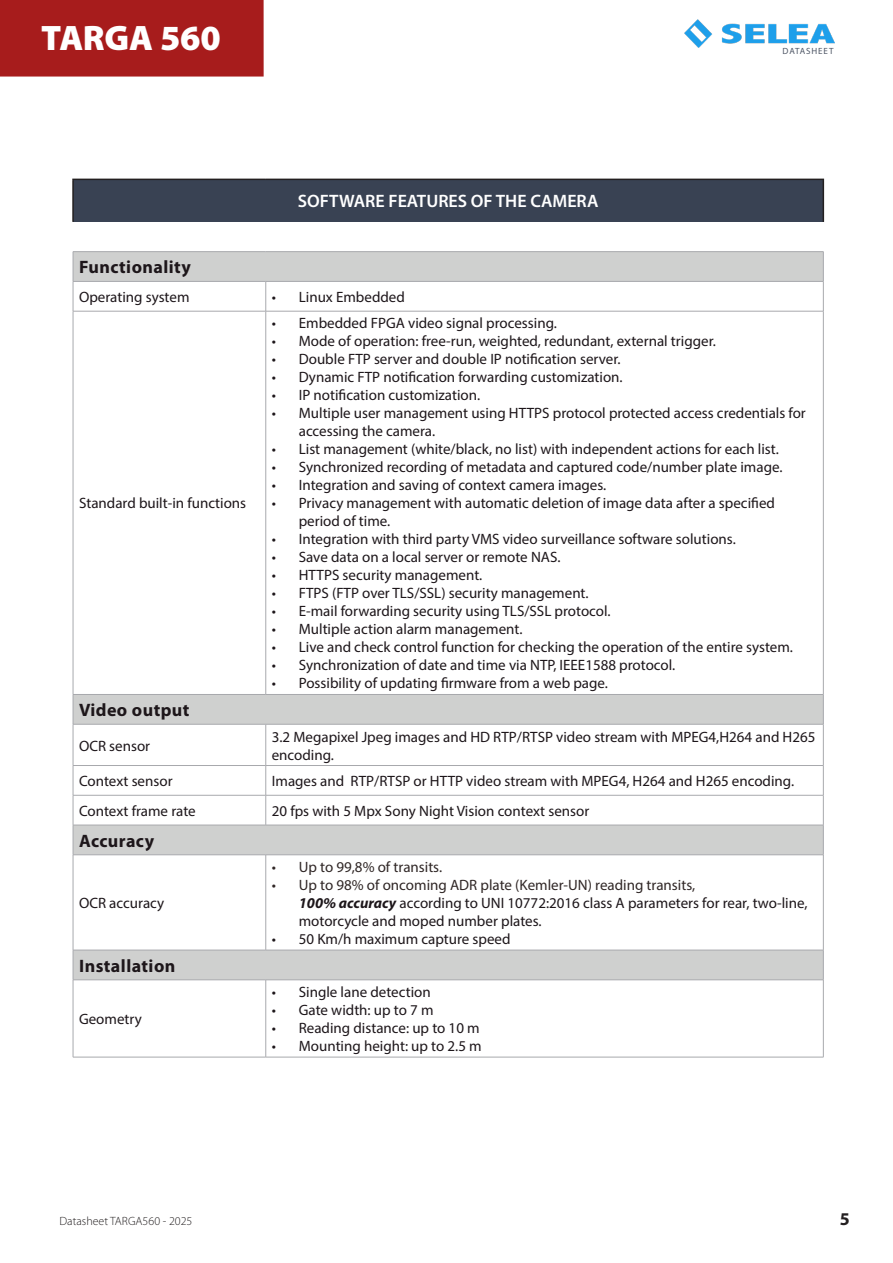
<style>
.page{position:relative;width:893px;height:1263px;background:#fff}
.page>*{position:absolute;margin:0;border:0;box-sizing:border-box;transform-origin:0 0}
.t1{font:900 35.55px "Myriad Pro";letter-spacing:-.01em;color:#fff}
.t2{font:700 18px "Myriad Pro";letter-spacing:.025em;color:#1d161a}
.t3{font:600 18px "Myriad Pro";color:#fff}
.t4{font:700 18px "Myriad Pro";color:#231f20}
.t5{font:15px/18px "Myriad Pro";color:#1d161a}
.t6{font:15px "Myriad Pro";color:#302726}
.t7{font:300 12px "Myriad Pro";color:#231f20}
.t8{font:9px "Myriad Pro";letter-spacing:.1em;color:#4f5766}
.s1{color:#302726}
.s2{font-weight:700;font-style:italic}
</style>
<div class="page">
<div style="left:73px;top:179px;width:750px;height:43px;background:#394253"></div>
<svg style="left:74px;top:252px;width:749px;height:727px"></svg>
<hr style="left:72px;top:179px;width:194px;height:1px;background:#231f20">
<hr style="left:72px;top:180px;width:2px;height:42px;background:#231f20">
<hr style="left:266px;top:179px;width:558px;height:1px;background:#231f20">
<hr style="left:823px;top:180px;width:1px;height:42px;background:#231f20">
<hr style="left:823px;top:825px;width:1px;height:30px;background:#a8a9ad">
<hr style="left:73px;top:281px;width:193px;height:1px;background:#a8a9ad">
<svg style="left:73px;top:252px;width:1px;height:59px"></svg>
<hr style="left:266px;top:281px;width:557px;height:1px;background:#a8a9ad">
<svg style="left:265px;top:282px;width:1px;height:29px"></svg>
<svg style="left:823px;top:252px;width:1px;height:59px"></svg>
<hr style="left:73px;top:311px;width:193px;height:1px;background:#a8a9ad">
<hr style="left:73px;top:311px;width:1px;height:383px;background:#a8a9ad">
<hr style="left:266px;top:311px;width:557px;height:1px;background:#a8a9ad">
<hr style="left:265px;top:311px;width:1px;height:383px;background:#a8a9ad">
<hr style="left:823px;top:311px;width:1px;height:383px;background:#a8a9ad">
<hr style="left:73px;top:694px;width:193px;height:1px;background:#a8a9ad">
<svg style="left:73px;top:695px;width:1px;height:29px"></svg>
<hr style="left:266px;top:694px;width:557px;height:1px;background:#a8a9ad">
<svg style="left:823px;top:695px;width:1px;height:29px"></svg>
<hr style="left:73px;top:724px;width:193px;height:1px;background:#a8a9ad">
<hr style="left:73px;top:724px;width:1px;height:41px;background:#a8a9ad">
<hr style="left:266px;top:724px;width:557px;height:1px;background:#a8a9ad">
<hr style="left:265px;top:724px;width:1px;height:41px;background:#a8a9ad">
<hr style="left:823px;top:724px;width:1px;height:41px;background:#a8a9ad">
<hr style="left:73px;top:765px;width:193px;height:1px;background:#a8a9ad">
<svg style="left:73px;top:766px;width:1px;height:29px"></svg>
<hr style="left:266px;top:765px;width:557px;height:1px;background:#a8a9ad">
<svg style="left:265px;top:766px;width:1px;height:29px"></svg>
<svg style="left:823px;top:766px;width:1px;height:29px"></svg>
<hr style="left:73px;top:795px;width:193px;height:1px;background:#a8a9ad">
<hr style="left:73px;top:795px;width:1px;height:30px;background:#a8a9ad">
<hr style="left:266px;top:795px;width:557px;height:1px;background:#a8a9ad">
<hr style="left:265px;top:795px;width:1px;height:30px;background:#a8a9ad">
<hr style="left:823px;top:795px;width:1px;height:30px;background:#a8a9ad">
<hr style="left:73px;top:825px;width:193px;height:1px;background:#a8a9ad">
<hr style="left:73px;top:825px;width:1px;height:30px;background:#a8a9ad">
<hr style="left:266px;top:825px;width:557px;height:1px;background:#a8a9ad">
<hr style="left:73px;top:854px;width:193px;height:1px;background:#a8a9ad">
<hr style="left:73px;top:855px;width:1px;height:95px;background:#a8a9ad">
<hr style="left:266px;top:854px;width:557px;height:1px;background:#a8a9ad">
<hr style="left:265px;top:855px;width:1px;height:95px;background:#a8a9ad">
<hr style="left:823px;top:855px;width:1px;height:95px;background:#a8a9ad">
<hr style="left:73px;top:950px;width:193px;height:1px;background:#a8a9ad">
<hr style="left:73px;top:950px;width:1px;height:30px;background:#a8a9ad">
<hr style="left:266px;top:950px;width:557px;height:1px;background:#a8a9ad">
<hr style="left:823px;top:950px;width:1px;height:30px;background:#a8a9ad">
<hr style="left:73px;top:979px;width:193px;height:1px;background:#a8a9ad">
<hr style="left:73px;top:980px;width:1px;height:77px;background:#a8a9ad">
<hr style="left:266px;top:979px;width:557px;height:1px;background:#a8a9ad">
<hr style="left:265px;top:980px;width:1px;height:77px;background:#a8a9ad">
<hr style="left:823px;top:980px;width:1px;height:77px;background:#a8a9ad">
<hr style="left:73px;top:1057px;width:193px;height:1px;background:#a8a9ad">
<hr style="left:266px;top:1057px;width:557px;height:1px;background:#a8a9ad">
<hr style="left:73px;top:251px;width:193px;height:1px;background:#a8a9ad">
<hr style="left:266px;top:251px;width:557px;height:1px;background:#a8a9ad">
<img style="left:685px;top:20px;width:149px;height:28px">
<div style="left:0;top:0;width:264px;height:77px;background:#a71c1c"></div>
<p class="t1" style="left:41px;top:18px;width:181px">TARGA 560</p>
<p class="t3" style="left:298px;top:190px;width:302px">SOFTWARE FEATURES OF THE CAMERA</p>
<p class="t2" style="left:79px;top:255px;width:113px">Functionality</p>
<p class="t5" style="left:79px;top:288px;width:112px">Operating system</p>
<p class="t5" style="left:272px;top:288px;width:135px">• Linux Embedded</p>
<p class="t8" style="left:783px;top:46px;width:52px">DATASHEET</p>
<p class="t5" style="left:79px;top:494px;width:169px">Standard built-in functions</p>
<p class="t5" style="left:272px;top:314px;width:287px">• Embedded FPGA video signal processing.</p>
<p class="t5" style="left:272px;top:332px;width:446px">• Mode of operation: free-run, weighted, redundant, external trigger.</p>
<p class="t5" style="left:272px;top:350px;width:350px">• Double FTP server and double IP notification server.</p>
<p class="t5" style="left:272px;top:368px;width:352px">• Dynamic FTP notification forwarding customization.</p>
<p class="t5" style="left:272px;top:386px;width:210px">• IP notification customization.</p>
<p class="t5" style="left:299px;top:404px;width:509px;text-indent:-27px">• Multiple user management using HTTPS protocol protected access credentials for accessing the camera.</p>
<p class="t5" style="left:272px;top:440px;width:509px">• List management (white/black, no list) with independent actions for each list.</p>
<p class="t5" style="left:272px;top:458px;width:512px">• Synchronized recording of metadata and captured code/number plate image.</p>
<p class="t5" style="left:272px;top:476px;width:336px">• Integration and saving of context camera images.</p>
<p class="t5" style="left:299px;top:494px;width:478px;text-indent:-27px">• Privacy management with automatic deletion of image data after a specified period of time.</p>
<p class="t5" style="left:272px;top:530px;width:465px">• Integration with third party VMS video surveillance software solutions.</p>
<p class="t5" style="left:272px;top:548px;width:290px">• Save data on a local server or remote NAS.</p>
<p class="t5" style="left:272px;top:566px;width:212px">• HTTPS security management.</p>
<p class="t5" style="left:272px;top:584px;width:318px">• FTPS (FTP over TLS/SSL) security management.</p>
<p class="t5" style="left:272px;top:602px;width:340px">• E-mail forwarding security using TLS/SSL protocol.</p>
<p class="t5" style="left:272px;top:620px;width:252px">• Multiple action alarm management.</p>
<p class="t5" style="left:272px;top:638px;width:523px">• Live and check control function for checking the operation of the entire system.</p>
<p class="t5" style="left:272px;top:656px;width:405px">• Synchronization of date and time via NTP, IEEE1588 protocol.</p>
<p class="t5" style="left:272px;top:674px;width:338px">• Possibility of updating firmware from a web page.</p>
<p class="t2" style="left:79px;top:698px;width:112px">Video output</p>
<p class="t5" style="left:79px;top:736px;width:73px">OCR sensor</p>
<p class="t5" style="left:272px;top:727px;width:545px">3.2 Megapixel Jpeg images and HD RTP/RTSP video stream with MPEG4,H264 and H265 encoding.</p>
<p class="t5" style="left:79px;top:772px;width:95px">Context sensor</p>
<p class="t5" style="left:272px;top:772px;width:524px">Images and RTP/RTSP or HTTP video stream with MPEG4, H264 and H265 encoding.</p>
<p class="t5" style="left:79px;top:801px;width:118px">Context frame rate</p>
<p class="t5" style="left:272px;top:801px;width:319px">20 fps with 5 Mpx Sony Night Vision context sensor</p>
<p class="t2" style="left:79px;top:829px;width:77px">Accuracy</p>
<p class="t5" style="left:79px;top:894px;width:87px">OCR accuracy</p>
<p class="t2" style="left:79px;top:954px;width:98px">Installation</p>
<p class="t5" style="left:79px;top:1010px;width:64px">Geometry</p>
<p class="t6" style="left:272px;top:858px;width:172px">• Up to 99,8% of transits.</p>
<p class="t5" style="left:299px;top:876px;width:510px;text-indent:-27px"><span class="s1">• Up to 98% of oncoming ADR plate (Kemler-UN) reading transits,<br></span><span class="s2">100% accuracy</span> according to UNI 10772:2016 class A parameters for rear, two-line, motorcycle and moped number plates.</p>
<p class="t5" style="left:272px;top:930px;width:240px">• 50 Km/h maximum capture speed</p>
<p class="t5" style="left:272px;top:983px;width:160px">• Single lane detection</p>
<p class="t5" style="left:272px;top:1001px;width:163px">• Gate width: up to 7 m</p>
<p class="t5" style="left:272px;top:1019px;width:209px">• Reading distance: up to 10 m</p>
<p class="t5" style="left:272px;top:1037px;width:211px">• Mounting height: up to 2.5 m</p>
<p class="t7" style="left:60px;top:1214px;width:134px">Datasheet TARGA560 - 2025</p>
<p class="t4" style="left:840px;top:1208px;width:11px">5</p>
</div>
